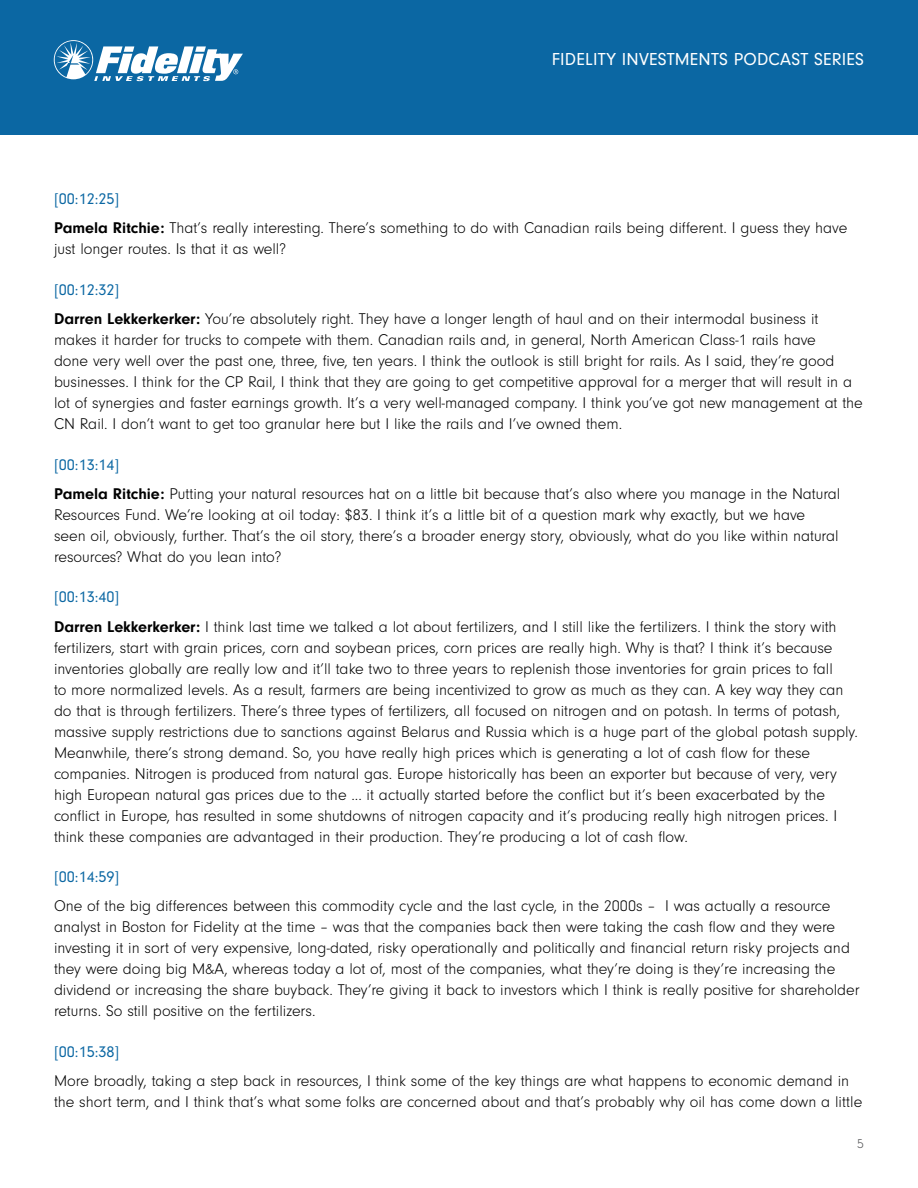
<style>
.page{position:relative;width:918px;height:1188px;background:#fff}
.page>*{position:absolute;margin:0;border:0;box-sizing:border-box;transform-origin:0 0}
.t1{font:18px "Neuzeit Gro";letter-spacing:.01em;color:#fff}
.t2{font:300 16.2px/21px "Neuzeit Gro";color:#000}
.t3{font:16.2px "Neuzeit Gro";color:#0b67a3}
.t4{font:300 13.5px "Neuzeit Gro";color:#58595b}
.s1{font-weight:400;color:#0b67a3}
.s2{font-weight:700}
</style>
<div class="page">
<div style="left:0;top:0;width:918px;height:135px;background:#0b67a3"></div>
<svg style="left:54px;top:40px;width:189px;height:41px"></svg>
<p class="t1" style="left:552px;top:49px;width:314px">FIDELITY INVESTMENTS PODCAST SERIES</p>
<p class="t2" style="left:54px;top:185px;width:795px;line-height:29.2px"><span class="s1">[00:12:25]<br></span><span class="s2">Pamela Ritchie:</span> That’s really interesting. There’s something to do with Canadian rails being different. I guess they have</p>
<p class="t2" style="left:54px;top:239px;width:234px">just longer routes. Is that it as well?</p>
<p class="t2" style="left:54px;top:275px;width:766px;line-height:29.2px"><span class="s1">[00:12:32]<br></span><span class="s2">Darren Lekkerkerker:</span> You’re absolutely right. They have a longer length of haul and on their intermodal business it</p>
<p class="t2" style="left:54px;top:330px;width:810px">makes it harder for trucks to compete with them. Canadian rails and, in general, North American Class-1 rails have<br>done very well over the past one, three, five, ten years. I think the outlook is still bright for rails. As I said, they’re good businesses. I think for the CP Rail, I think that they are going to get competitive approval for a merger that will result in a lot of synergies and faster earnings growth. It’s a very well-managed company. I think you’ve got new management at the CN Rail. I don’t want to get too granular here but I like the rails and I’ve owned them.</p>
<p class="t2" style="left:54px;top:450px;width:788px;line-height:29.2px"><span class="s1">[00:13:14]<br></span><span class="s2">Pamela Ritchie:</span> Putting your natural resources hat on a little bit because that’s also where you manage in the Natural</p>
<p class="t2" style="left:54px;top:504px;width:786px">Resources Fund. We’re looking at oil today: $83. I think it’s a little bit of a question mark why exactly, but we have seen oil, obviously, further. That’s the oil story, there’s a broader energy story, obviously, what do you like within natural resources? What do you lean into?</p>
<p class="t2" style="left:54px;top:583px;width:784px;line-height:29.2px"><span class="s1">[00:13:40]<br></span><span class="s2">Darren Lekkerkerker:</span> I think last time we talked a lot about fertilizers, and I still like the fertilizers. I think the story with</p>
<p class="t2" style="left:54px;top:637px;width:806px">fertilizers, start with grain prices, corn and soybean prices, corn prices are really high. Why is that? I think it’s because inventories globally are really low and it’ll take two to three years to replenish those inventories for grain prices to fall<br>to more normalized levels. As a result, farmers are being incentivized to grow as much as they can. A key way they can do that is through fertilizers. There’s three types of fertilizers, all focused on nitrogen and on potash. In terms of potash, massive supply restrictions due to sanctions against Belarus and Russia which is a huge part of the global potash supply.<br>Meanwhile, there’s strong demand. So, you have really high prices which is generating a lot of cash flow for these companies. Nitrogen is produced from natural gas. Europe historically has been an exporter but because of very, very high European natural gas prices due to the ... it actually started before the conflict but it’s been exacerbated by the conflict in Europe, has resulted in some shutdowns of nitrogen capacity and it’s producing really high nitrogen prices. I think these companies are advantaged in their production. They’re producing a lot of cash flow.</p>
<p class="t3" style="left:54px;top:868px;width:67px">[00:14:59]</p>
<p class="t2" style="left:54px;top:896px;width:807px">One of the big differences between this commodity cycle and the last cycle, in the 2000s – I was actually a resource analyst in Boston for Fidelity at the time – was that the companies back then were taking the cash flow and they were investing it in sort of very expensive, long-dated, risky operationally and politically and financial return risky projects and they were doing big M&amp;A, whereas today a lot of, most of the companies, what they’re doing is they’re increasing the dividend or increasing the share buyback. They’re giving it back to investors which I think is really positive for shareholder returns. So still positive on the fertilizers.</p>
<p class="t3" style="left:54px;top:1043px;width:67px">[00:15:38]</p>
<p class="t2" style="left:54px;top:1071px;width:810px">More broadly, taking a step back in resources, I think some of the key things are what happens to economic demand in the short term, and I think that’s what some folks are concerned about and that’s probably why oil has come down a little</p>
<p class="t4" style="left:857px;top:1137px;width:8px">5</p>
</div>
